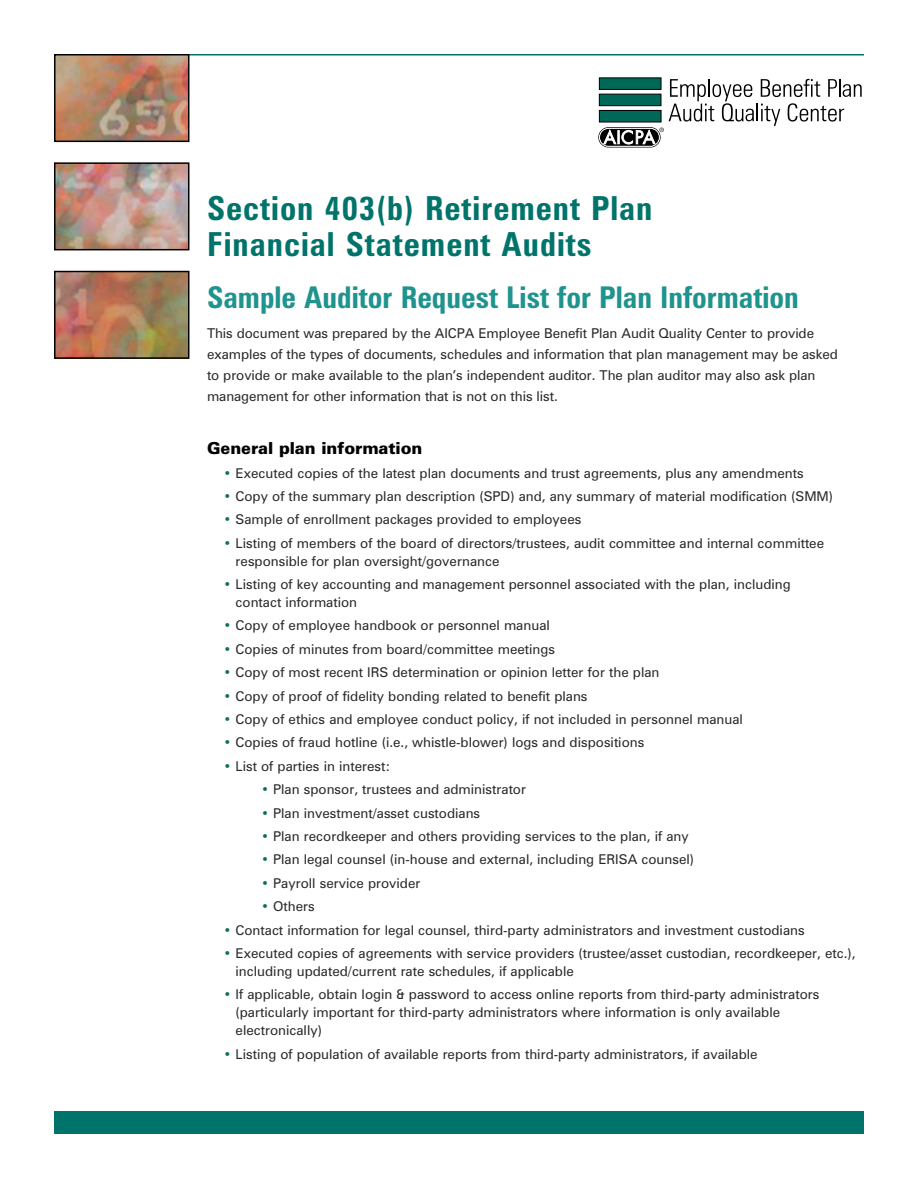
<style>
.page{position:relative;width:918px;height:1188px;background:#fff}
.page>*{position:absolute;margin:0;border:0;box-sizing:border-box;transform-origin:0 0}
.t1{font:700 condensed 33.15px/36px "Zurich BT";letter-spacing:.03em;color:#00746a}
.t2{font:700 condensed 30px "Zurich BT";color:#1f938e}
.t3{font:900 16.65px "Zurich BT";letter-spacing:-.005em;color:#000}
.t4{font:13.5px/18px "Zurich BT";color:#29292a}
.s1{color:#0d705f}
</style>
<div class="page">
<div style="left:54px;top:1112px;width:810px;height:22px;background:#00746a"></div>
<div style="left:599px;top:78px;width:62px;height:12px;background:#004035"></div>
<svg style="left:599px;top:79px;width:263px;height:68px"></svg>
<hr style="left:54px;top:54px;width:810px;height:2px;background:#00746a">
<img style="left:57px;top:57px;width:129px;height:82px">
<div style="left:54px;top:54px;width:135px;height:88px;border:2px solid #000"></div>
<img style="left:57px;top:165px;width:129px;height:82px">
<div style="left:54px;top:162px;width:135px;height:88px;border:2px solid #000"></div>
<img style="left:57px;top:274px;width:129px;height:82px">
<div style="left:54px;top:271px;width:135px;height:88px;border:2px solid #000"></div>
<h1 class="t1" style="left:207px;top:190px;width:447px">Section 403(b) Retirement Plan<br>Financial Statement Audits</h1>
<h2 class="t2" style="left:207px;top:279px;width:593px">Sample Auditor Request List for Plan Information</h2>
<p class="t4" style="left:207px;top:323px;width:632px;line-height:21.1px">This document was prepared by the AICPA Employee Benefit Plan Audit Quality Center to provide examples of the types of documents, schedules and information that plan management may be asked to provide or make available to the plan’s independent auditor. The plan auditor may also ask plan management for other information that is not on this list.</p>
<p class="t3" style="left:207px;top:438px;width:217px">General plan information</p>
<p class="t4" style="left:223px;top:464px;width:582px"><span class="s1">•</span> Executed copies of the latest plan documents and trust agreements, plus any amendments</p>
<p class="t4" style="left:223px;top:487px;width:611px"><span class="s1">•</span> Copy of the summary plan description (SPD) and, any summary of material modification (SMM)</p>
<p class="t4" style="left:223px;top:510px;width:359px"><span class="s1">•</span> Sample of enrollment packages provided to employees</p>
<p class="t4" style="left:236px;top:534px;width:590px;text-indent:-12px"><span class="s1">•</span> Listing of members of the board of directors/trustees, audit committee and internal committee responsible for plan oversight/governance</p>
<p class="t4" style="left:236px;top:575px;width:557px;text-indent:-12px"><span class="s1">•</span> Listing of key accounting and management personnel associated with the plan, including contact information</p>
<p class="t4" style="left:223px;top:617px;width:328px"><span class="s1">•</span> Copy of employee handbook or personnel manual</p>
<p class="t4" style="left:223px;top:640px;width:333px"><span class="s1">•</span> Copies of minutes from board/committee meetings</p>
<p class="t4" style="left:223px;top:663px;width:438px"><span class="s1">•</span> Copy of most recent IRS determination or opinion letter for the plan</p>
<p class="t4" style="left:223px;top:687px;width:366px"><span class="s1">•</span> Copy of proof of fidelity bonding related to benefit plans</p>
<p class="t4" style="left:223px;top:710px;width:521px"><span class="s1">•</span> Copy of ethics and employee conduct policy, if not included in personnel manual</p>
<p class="t4" style="left:223px;top:734px;width:422px"><span class="s1">•</span> Copies of fraud hotline (i.e., whistle-blower) logs and dispositions</p>
<p class="t4" style="left:223px;top:757px;width:169px"><span class="s1">•</span> List of parties in interest:</p>
<p class="t4" style="left:261px;top:780px;width:267px"><span class="s1">•</span> Plan sponsor, trustees and administrator</p>
<p class="t4" style="left:261px;top:804px;width:221px"><span class="s1">•</span> Plan investment/asset custodians</p>
<p class="t4" style="left:261px;top:827px;width:429px"><span class="s1">•</span> Plan recordkeeper and others providing services to the plan, if any</p>
<p class="t4" style="left:261px;top:851px;width:435px"><span class="s1">•</span> Plan legal counsel (in-house and external, including ERISA counsel)</p>
<p class="t4" style="left:261px;top:874px;width:161px"><span class="s1">•</span> Payroll service provider</p>
<p class="t4" style="left:261px;top:897px;width:55px"><span class="s1">•</span> Others</p>
<p class="t4" style="left:223px;top:921px;width:583px"><span class="s1">•</span> Contact information for legal counsel, third-party administrators and investment custodians</p>
<p class="t4" style="left:236px;top:944px;width:621px;text-indent:-12px"><span class="s1">•</span> Executed copies of agreements with service providers (trustee/asset custodian, recordkeeper, etc.), including updated/current rate schedules, if applicable</p>
<p class="t4" style="left:236px;top:985px;width:585px;text-indent:-12px"><span class="s1">•</span> If applicable, obtain login &amp; password to access online reports from third-party administrators (particularly important for third-party administrators where information is only available electronically)</p>
<p class="t4" style="left:223px;top:1045px;width:536px"><span class="s1">•</span> Listing of population of available reports from third-party administrators, if available</p>
</div>
